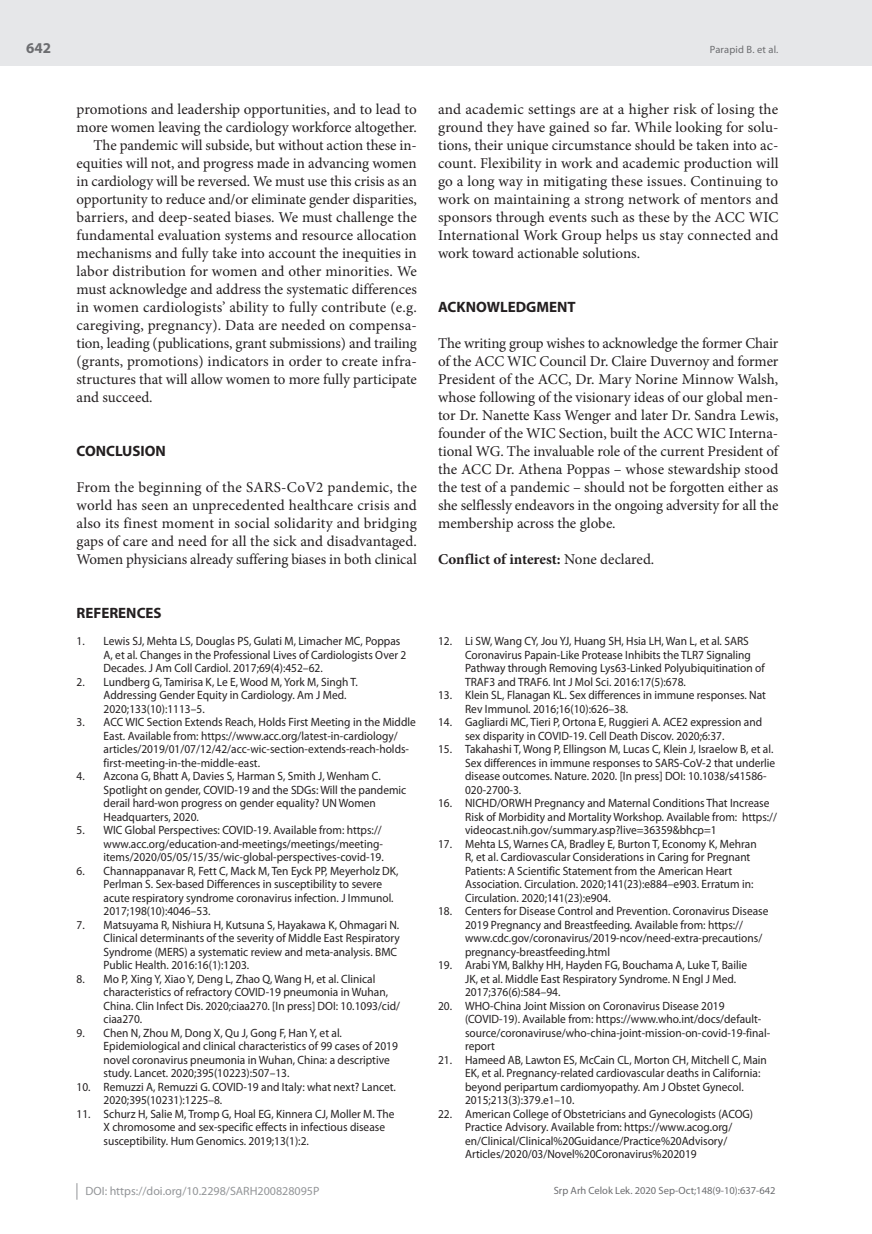
<style>
.page{position:relative;width:872px;height:1234px;background:#fff}
.page>*{position:absolute;margin:0;border:0;box-sizing:border-box;transform-origin:0 0}
.t1{font:15px/18px "Minion Pro";color:#231f20;text-align:justify}
.t2{font:700 15px "Myriad Pro";color:#231f20}
.t3{font:700 15px "Minion Pro";color:#231f20}
.t4{font:700 15px "Myriad Pro";color:#6c6d70}
.t5{font:12px/13.5px "Myriad Pro";color:#231f20;scale:.95 1}
.t6{font:12px "Myriad Pro";color:#939598}
.t7{font:10.5px "Myriad Pro";color:#6c6d70}
.s1{font-weight:400}
</style>
<div class="page">
<div style="left:0;top:0;width:872px;height:66px;background:#e6e7e9"></div>
<svg style="left:77px;top:1183px;width:1px;height:16px"></svg>
<p class="t4" style="left:26px;top:38px;width:26px">642</p>
<p class="t1" style="left:77px;top:100px;width:342px">promotions and leadership opportunities, and to lead to</p>
<p class="t1" style="left:77px;top:118px;width:342px">more women leaving the cardiology workforce altogether.</p>
<p class="t1" style="left:94px;top:136px;width:325px">The pandemic will subside, but without action these in-</p>
<p class="t1" style="left:77px;top:154px;width:342px">equities will not, and progress made in advancing women</p>
<p class="t1" style="left:77px;top:172px;width:342px">in cardiology will be reversed. We must use this crisis as an</p>
<p class="t1" style="left:77px;top:190px;width:342px">opportunity to reduce and/or eliminate gender disparities,</p>
<p class="t1" style="left:77px;top:208px;width:342px">barriers, and deep-seated biases. We must challenge the</p>
<p class="t1" style="left:77px;top:226px;width:342px">fundamental evaluation systems and resource allocation</p>
<p class="t1" style="left:77px;top:244px;width:342px">mechanisms and fully take into account the inequities in</p>
<p class="t1" style="left:77px;top:262px;width:342px">labor distribution for women and other minorities. We</p>
<p class="t1" style="left:77px;top:280px;width:342px">must acknowledge and address the systematic differences</p>
<p class="t1" style="left:77px;top:298px;width:342px">in women cardiologists’ ability to fully contribute (e.g.</p>
<p class="t1" style="left:77px;top:316px;width:342px">caregiving, pregnancy). Data are needed on compensa-</p>
<p class="t1" style="left:77px;top:334px;width:342px">tion, leading (publications, grant submissions) and trailing</p>
<p class="t1" style="left:77px;top:352px;width:342px">(grants, promotions) indicators in order to create infra-</p>
<p class="t1" style="left:77px;top:370px;width:342px">structures that will allow women to more fully participate</p>
<p class="t1" style="left:77px;top:388px;width:78px">and succeed.</p>
<p class="t2" style="left:77px;top:441px;width:91px">CONCLUSION</p>
<p class="t1" style="left:77px;top:478px;width:342px">From the beginning of the SARS-CoV2 pandemic, the world has seen an unprecedented healthcare crisis and also its finest moment in social solidarity and bridging gaps of care and need for all the sick and disadvantaged.<br>Women physicians already suffering biases in both clinical</p>
<p class="t2" style="left:77px;top:603px;width:87px">REFERENCES</p>
<p class="t5" style="left:104px;top:634px;width:320px;text-indent:-27px">1. Lewis SJ, Mehta LS, Douglas PS, Gulati M, Limacher MC, Poppas<br>A, et al. Changes in the Professional Lives of Cardiologists Over 2<br>Decades. J Am Coll Cardiol. 2017;69(4):452–62.</p>
<p class="t5" style="left:104px;top:674px;width:269px;text-indent:-27px">2. Lundberg G, Tamirisa K, Le E, Wood M, York M, Singh T.<br>Addressing Gender Equity in Cardiology. Am J Med.<br>2020;133(10):1113–5.</p>
<p class="t5" style="left:104px;top:715px;width:330px;text-indent:-27px">3. ACC WIC Section Extends Reach, Holds First Meeting in the Middle East. Available from: https://www.acc.org/latest-in-cardiology/ articles/2019/01/07/12/42/acc-wic-section-extends-reach-holds&shy;first-meeting-in-the-middle-east.</p>
<p class="t5" style="left:104px;top:769px;width:320px;text-indent:-27px">4. Azcona G, Bhatt A, Davies S, Harman S, Smith J, Wenham C.<br>Spotlight on gender, COVID-19 and the SDGs: Will the pandemic derail hard-won progress on gender equality? UN Women Headquarters, 2020.</p>
<p class="t5" style="left:104px;top:823px;width:296px;text-indent:-27px">5. WIC Global Perspectives: COVID-19. Available from: https:// www.acc.org/education-and-meetings/meetings/meeting&shy;items/2020/05/05/15/35/wic-global-perspectives-covid-19.</p>
<p class="t5" style="left:104px;top:863px;width:312px;text-indent:-27px">6. Channappanavar R, Fett C, Mack M, Ten Eyck PP, Meyerholz DK, Perlman S. Sex-based Differences in susceptibility to severe acute respiratory syndrome coronavirus infection. J Immunol.<br>2017;198(10):4046–53.</p>
<p class="t5" style="left:104px;top:917px;width:313px;text-indent:-27px">7. Matsuyama R, Nishiura H, Kutsuna S, Hayakawa K, Ohmagari N.<br>Clinical determinants of the severity of Middle East Respiratory Syndrome (MERS) a systematic review and meta-analysis. BMC Public Health. 2016:16(1):1203.</p>
<p class="t5" style="left:104px;top:971px;width:314px;text-indent:-27px">8. Mo P, Xing Y, Xiao Y, Deng L, Zhao Q, Wang H, et al. Clinical characteristics of refractory COVID-19 pneumonia in Wuhan, China. Clin Infect Dis. 2020;ciaa270. [In press] DOI: 10.1093/cid/ ciaa270.</p>
<p class="t5" style="left:104px;top:1025px;width:311px;text-indent:-27px">9. Chen N, Zhou M, Dong X, Qu J, Gong F, Han Y, et al.<br>Epidemiological and clinical characteristics of 99 cases of 2019 novel coronavirus pneumonia in Wuhan, China: a descriptive study. Lancet. 2020;395(10223):507–13.</p>
<p class="t5" style="left:104px;top:1079px;width:309px;text-indent:-27px">10. Remuzzi A, Remuzzi G. COVID-19 and Italy: what next? Lancet.<br>2020;395(10231):1225–8.</p>
<p class="t5" style="left:104px;top:1106px;width:308px;text-indent:-27px">11. Schurz H, Salie M, Tromp G, Hoal EG, Kinnera CJ, Moller M. The<br>X chromosome and sex-specific effects in infectious disease susceptibility. Hum Genomics. 2019;13(1):2.</p>
<p class="t6" style="left:86px;top:1183px;width:235px">DOI: https://doi.org/10.2298/SARH200828095P</p>
<p class="t7" style="left:710px;top:43px;width:70px">Parapid B. et al.</p>
<p class="t1" style="left:438px;top:100px;width:342px">and academic settings are at a higher risk of losing the ground they have gained so far. While looking for solu&shy;tions, their unique circumstance should be taken into ac&shy;count. Flexibility in work and academic production will go a long way in mitigating these issues. Continuing to work on maintaining a strong network of mentors and sponsors through events such as these by the ACC WIC International Work Group helps us stay connected and work toward actionable solutions.</p>
<p class="t2" style="left:438px;top:297px;width:139px">ACKNOWLEDGMENT</p>
<p class="t1" style="left:438px;top:334px;width:342px">The writing group wishes to acknowledge the former Chair of the ACC WIC Council Dr. Claire Duvernoy and former President of the ACC, Dr. Mary Norine Minnow Walsh, whose following of the visionary ideas of our global men&shy;tor Dr. Nanette Kass Wenger and later Dr. Sandra Lewis, founder of the WIC Section, built the ACC WIC Interna&shy;tional WG. The invaluable role of the current President of the ACC Dr. Athena Poppas – whose stewardship stood the test of a pandemic – should not be forgotten either as she selflessly endeavors in the ongoing adversity for all the membership across the globe.</p>
<p class="t3" style="left:438px;top:548px;width:218px">Conflict of interest: <span class="s1">None declared.</span></p>
<p class="t5" style="left:465px;top:634px;width:317px;text-indent:-27px">12. Li SW, Wang CY, Jou YJ, Huang SH, Hsia LH, Wan L, et al. SARS Coronavirus Papain-Like Protease Inhibits the TLR7 Signaling Pathway through Removing Lys63-Linked Polyubiquitination of TRAF3 and TRAF6. Int J Mol Sci. 2016:17(5):678.</p>
<p class="t5" style="left:465px;top:688px;width:318px;text-indent:-27px">13. Klein SL, Flanagan KL. Sex differences in immune responses. Nat<br>Rev Immunol. 2016;16(10):626–38.</p>
<p class="t5" style="left:465px;top:715px;width:314px;text-indent:-27px">14. Gagliardi MC, Tieri P, Ortona E, Ruggieri A. ACE2 expression and sex disparity in COVID-19. Cell Death Discov. 2020;6:37.</p>
<p class="t5" style="left:465px;top:742px;width:328px;text-indent:-27px">15. Takahashi T, Wong P, Ellingson M, Lucas C, Klein J, Israelow B, et al.<br>Sex differences in immune responses to SARS-CoV-2 that underlie disease outcomes. Nature. 2020. [In press] DOI: 10.1038/s41586- 020-2700-3.</p>
<p class="t5" style="left:465px;top:796px;width:330px;text-indent:-27px">16. NICHD/ORWH Pregnancy and Maternal Conditions That Increase<br>Risk of Morbidity and Mortality Workshop. Available from: https:// videocast.nih.gov/summary.asp?live=36359&amp;bhcp=1</p>
<p class="t5" style="left:465px;top:836px;width:308px;text-indent:-27px">17. Mehta LS, Warnes CA, Bradley E, Burton T, Economy K, Mehran R, et al. Cardiovascular Considerations in Caring for Pregnant Patients: A Scientific Statement from the American Heart Association. Circulation. 2020;141(23):e884–e903. Erratum in:<br>Circulation. 2020;141(23):e904.</p>
<p class="t5" style="left:465px;top:904px;width:321px;text-indent:-27px">18. Centers for Disease Control and Prevention. Coronavirus Disease 2019 Pregnancy and Breastfeeding. Available from: https:// www.cdc.gov/coronavirus/2019-ncov/need-extra-precautions/ pregnancy-breastfeeding.html</p>
<p class="t5" style="left:465px;top:958px;width:298px;text-indent:-27px">19. Arabi YM, Balkhy HH, Hayden FG, Bouchama A, Luke T, Bailie<br>JK, et al. Middle East Respiratory Syndrome. N Engl J Med.<br>2017;376(6):584–94.</p>
<p class="t5" style="left:465px;top:998px;width:322px;text-indent:-27px">20. WHO-China Joint Mission on Coronavirus Disease 2019 (COVID-19). Available from: https://www.who.int/docs/default&shy;source/coronaviruse/who-china-joint-mission-on-covid-19-final&shy;report</p>
<p class="t5" style="left:465px;top:1052px;width:319px;text-indent:-27px">21. Hameed AB, Lawton ES, McCain CL, Morton CH, Mitchell C, Main EK, et al. Pregnancy-related cardiovascular deaths in California: beyond peripartum cardiomyopathy. Am J Obstet Gynecol.<br>2015;213(3):379.e1–10.</p>
<p class="t5" style="left:465px;top:1106px;width:305px;text-indent:-27px">22. American College of Obstetricians and Gynecologists (ACOG)<br>Practice Advisory. Available from: https://www.acog.org/ en/Clinical/Clinical%20Guidance/Practice%20Advisory/ Articles/2020/03/Novel%20Coronavirus%202019</p>
<p class="t7" style="left:554px;top:1184px;width:223px">Srp Arh Celok Lek. 2020 Sep-Oct;148(9-10):637-642</p>
</div>
